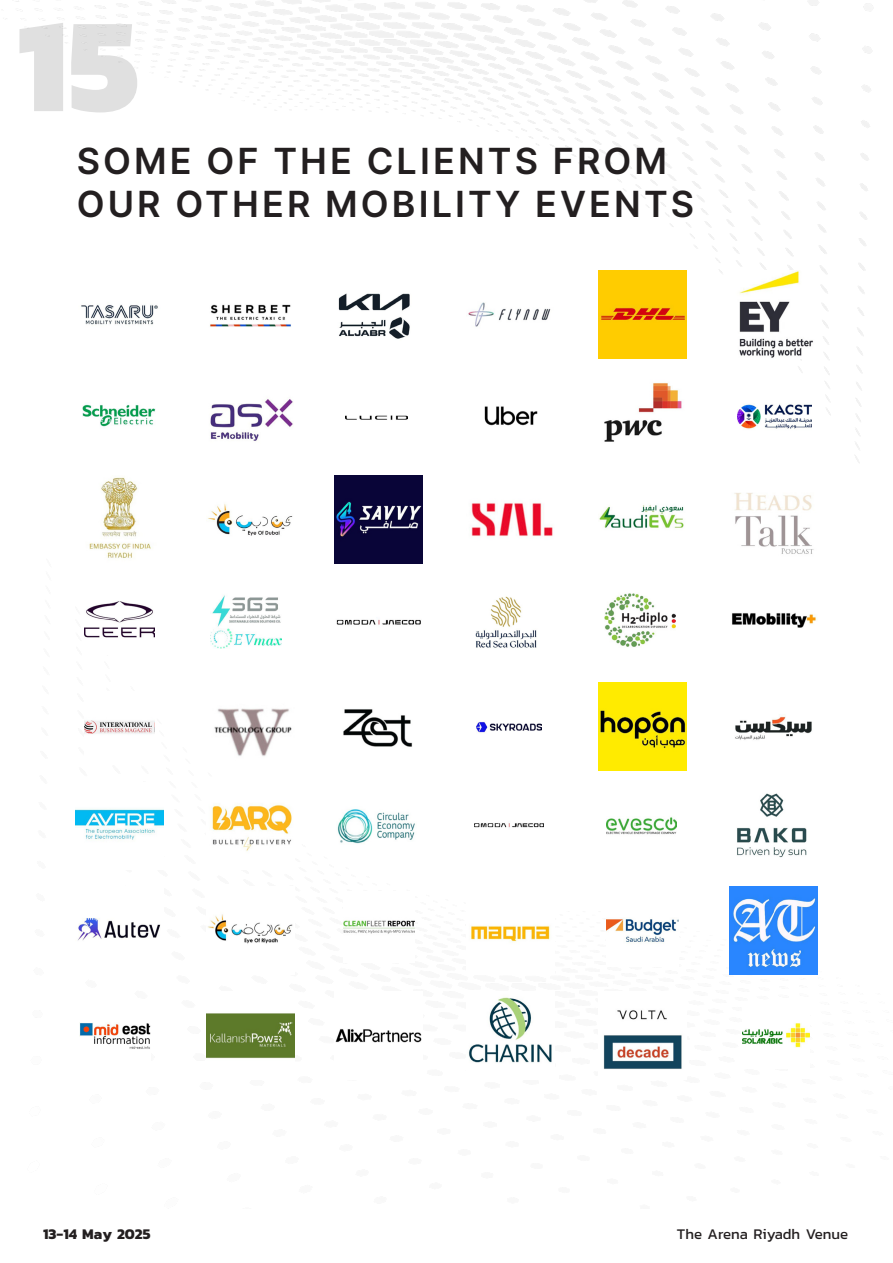
<style>
.page{position:relative;width:893px;height:1263px;background:#fff}
.page>*{position:absolute;margin:0;border:0;box-sizing:border-box;transform-origin:0 0}
.t1{font:800 135px "Kanit";color:#e0e0e0}
.Heading_3{font:600 36px "Inter";letter-spacing:.085em;color:#231f20}
.t2{font:15px "Kanit";color:#231f20}
.t3{font:700 15px "Kanit";color:#231f20}
</style>
<div class="page">
<img style="left:6px;top:0;width:867px;height:463px">
<img style="left:337px;top:809px;width:78px;height:35px">
<img style="left:598px;top:682px;width:88px;height:88px">
<img style="left:75px;top:270px;width:88px;height:88px">
<img style="left:206px;top:270px;width:88px;height:88px">
<img style="left:599px;top:505px;width:85px;height:23px">
<img style="left:734px;top:493px;width:80px;height:61px">
<img style="left:598px;top:270px;width:88px;height:88px">
<img style="left:605px;top:593px;width:71px;height:54px">
<img style="left:732px;top:613px;width:84px;height:15px">
<img style="left:84px;top:720px;width:71px;height:14px">
<img style="left:214px;top:708px;width:78px;height:48px">
<img style="left:343px;top:709px;width:70px;height:38px">
<img style="left:334px;top:476px;width:88px;height:88px">
<img style="left:467px;top:270px;width:88px;height:88px">
<img style="left:735px;top:715px;width:77px;height:25px">
<img style="left:75px;top:809px;width:88px;height:31px">
<img style="left:211px;top:805px;width:81px;height:46px">
<img style="left:335px;top:276px;width:77px;height:76px">
<img style="left:474px;top:823px;width:69px;height:5px">
<img style="left:606px;top:817px;width:71px;height:18px">
<img style="left:737px;top:793px;width:69px;height:65px">
<img style="left:78px;top:918px;width:82px;height:23px">
<img style="left:208px;top:914px;width:85px;height:30px">
<img style="left:730px;top:270px;width:87px;height:88px">
<img style="left:471px;top:925px;width:79px;height:18px">
<img style="left:471px;top:503px;width:82px;height:33px">
<img style="left:730px;top:886px;width:87px;height:88px">
<img style="left:206px;top:1013px;width:88px;height:46px">
<img style="left:335px;top:1029px;width:87px;height:14px">
<img style="left:469px;top:997px;width:83px;height:66px">
<img style="left:603px;top:1010px;width:79px;height:59px">
<img style="left:742px;top:1023px;width:67px;height:25px">
<img style="left:344px;top:920px;width:70px;height:14px">
<img style="left:83px;top:379px;width:72px;height:73px">
<img style="left:206px;top:372px;width:88px;height:87px">
<img style="left:346px;top:386px;width:62px;height:62px">
<img style="left:467px;top:372px;width:88px;height:87px">
<img style="left:598px;top:371px;width:89px;height:89px">
<img style="left:738px;top:380px;width:73px;height:73px">
<img style="left:89px;top:477px;width:62px;height:82px">
<img style="left:208px;top:504px;width:85px;height:32px">
<img style="left:477px;top:722px;width:64px;height:11px">
<img style="left:80px;top:1023px;width:71px;height:26px">
<img style="left:607px;top:918px;width:72px;height:25px">
<img style="left:336px;top:619px;width:85px;height:6px">
<img style="left:211px;top:595px;width:71px;height:54px">
<img style="left:84px;top:601px;width:71px;height:37px">
<img style="left:475px;top:596px;width:62px;height:52px">
<h1 class="t1" style="left:17px;top:-41px;width:125px">15</h1>
<p class="Heading_3" style="left:77px;top:134px;width:592px">SOME OF THE CLIENTS FROM</p>
<p class="Heading_3" style="left:77px;top:178px;width:619px">OUR OTHER MOBILITY EVENTS</p>
<p class="t3" style="left:43px;top:1222px;width:109px">13-14 May 2025</p>
<p class="t2" style="left:677px;top:1223px;width:173px">The Arena Riyadh Venue</p>
</div>
